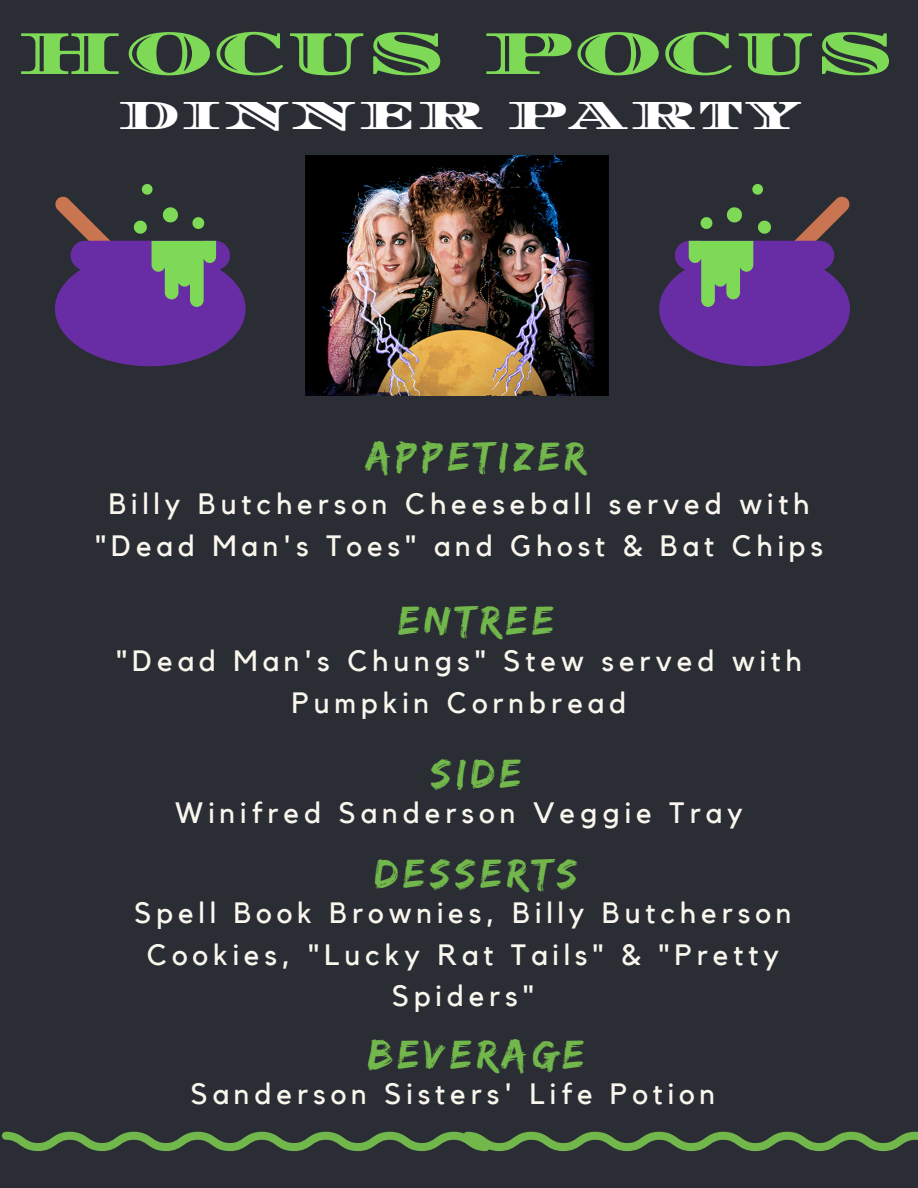
<style>
.page{position:relative;width:918px;height:1188px;background:#2a2d34}
.page>*{position:absolute;margin:0;border:0;box-sizing:border-box;transform-origin:0 0}
.t1{font:62.55px "Diplomata SC";letter-spacing:.06em;color:#7ed957}
.t2{font:42.15px "Edo";letter-spacing:.12em;color:#72b74c}
.t3{font:41.55px "Diplomata SC";letter-spacing:.06em;color:#fff}
.t4{font:29.4px/41.7px "Kollektif";letter-spacing:.17em;color:#f9f7ed;text-align:center}
</style>
<div class="page">
<svg style="left:2px;top:1132px;width:916px;height:19px"></svg>
<svg style="left:659px;top:184px;width:191px;height:182px"></svg>
<img style="left:305px;top:156px;width:303px;height:239px">
<svg style="left:55px;top:184px;width:190px;height:182px"></svg>
<h1 class="t1" style="left:17px;top:16px;width:880px">HOCUS POCUS</h1>
<h3 class="t3" style="left:117px;top:91px;width:685px">DINNER PARTY</h3>
<h2 class="t2" style="left:366px;top:432px;width:221px">APPETIZER</h2>
<p class="t4" style="left:95px;top:484px;width:729px">Billy Butcherson Cheeseball served with "Dead Man's Toes" and Ghost &amp; Bat Chips</p>
<h2 class="t2" style="left:398px;top:596px;width:157px">ENTREE</h2>
<p class="t4" style="left:116px;top:641px;width:687px">"Dead Man's Chungs" Stew served with<br>Pumpkin Cornbread</p>
<h2 class="t2" style="left:431px;top:749px;width:92px">SIDE</h2>
<p class="t4" style="left:175px;top:793px;width:569px">Winifred Sanderson Veggie Tray</p>
<h2 class="t2" style="left:375px;top:849px;width:204px">DESSERTS</h2>
<p class="t4" style="left:135px;top:893px;width:658px">Spell Book Brownies, Billy Butcherson<br>Cookies, "Lucky Rat Tails" &amp; "Pretty<br>Spiders"</p>
<h2 class="t2" style="left:368px;top:1030px;width:218px">BEVERAGE</h2>
<p class="t4" style="left:191px;top:1075px;width:526px">Sanderson Sisters' Life Potion</p>
</div>
